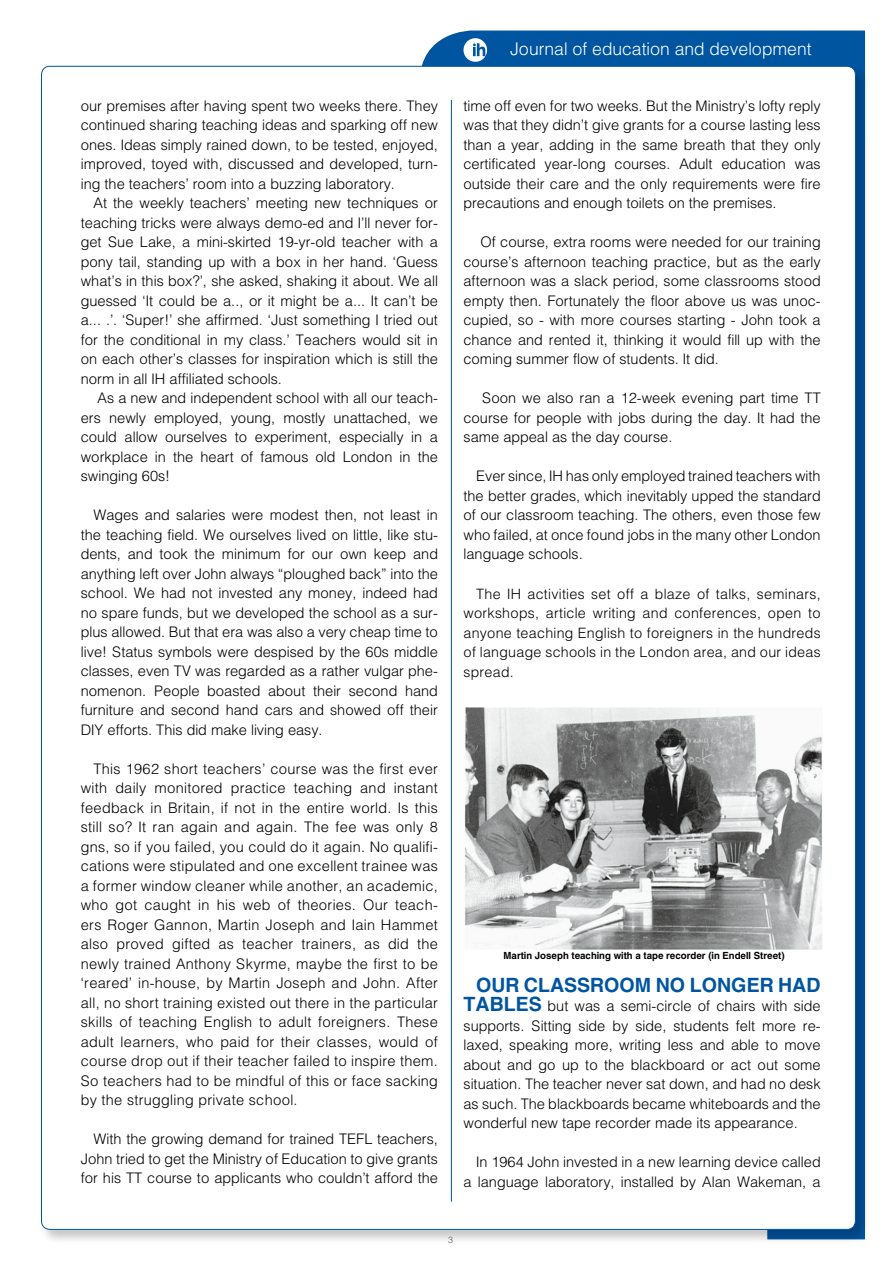
<style>
.page{position:relative;width:893px;height:1263px;background:#fff}
.page>*{position:absolute;margin:0;border:0;box-sizing:border-box;transform-origin:0 0}
.t1{font:700 19.5px "Helios";color:#0055a1}
.t2{font:300 17.55px "Helios";color:#fff}
.t3{font:300 14.55px/19.5px "Helios";color:#000;text-align:justify}
.t4{font:300 14.25px/19.5px "Helios";letter-spacing:.02em;color:#000;text-align:justify}
.t5{font:700 9.75px "Helios";color:#000}
.t6{font:300 9px "Helios";color:#616161}
.s1{font-weight:700;font-size:19.5px;color:#0055a1}
</style>
<div class="page">
<div style="left:422px;top:31px;width:443px;height:33px;background:#0055a1"></div>
<div style="left:39px;top:64px;width:831px;height:1180px;background:#000;opacity:.22"></div>
<div style="left:41px;top:66px;width:814px;height:1163px;background:#fff;border-radius:9px"></div>
<svg style="left:463px;top:38px;width:24px;height:24px"></svg>
<hr style="left:451px;top:100px;width:1px;height:1102px;background:#0055a1">
<img style="left:464px;top:708px;width:358px;height:241px">
<p class="t3" style="left:81px;top:96px;width:359px">our premises after having spent two weeks there. They continued sharing teaching ideas and sparking off new ones. Ideas simply rained down, to be tested, enjoyed, improved, toyed with, discussed and developed, turn&shy;ing the teachers’ room into a buzzing laboratory.</p>
<p class="t3" style="left:81px;top:193px;width:359px;text-indent:13px">At the weekly teachers’ meeting new techniques or teaching tricks were always demo-ed and I’ll never for&shy;get Sue Lake, a mini-skirted 19-yr-old teacher with a pony tail, standing up with a box in her hand. ‘Guess what’s in this box?’, she asked, shaking it about. We all guessed ‘It could be a.., or it might be a... It can’t be a... .’. ‘Super!’ she affirmed. ‘Just something I tried out for the conditional in my class.’ Teachers would sit in on each other’s classes for inspiration which is still the norm in all IH affiliated schools.</p>
<p class="t3" style="left:81px;top:388px;width:359px;text-indent:17px">As a new and independent school with all our teach&shy;ers newly employed, young, mostly unattached, we could allow ourselves to experiment, especially in a workplace in the heart of famous old London in the swinging 60s!</p>
<p class="t3" style="left:81px;top:505px;width:359px;text-indent:13px">Wages and salaries were modest then, not least in the teaching field. We ourselves lived on little, like stu&shy;dents, and took the minimum for our own keep and anything left over John always “ploughed back” into the school. We had not invested any money, indeed had no spare funds, but we developed the school as a sur&shy;plus allowed. But that era was also a very cheap time to live! Status symbols were despised by the 60s middle classes, even TV was regarded as a rather vulgar phe&shy;nomenon. People boasted about their second hand furniture and second hand cars and showed off their DIY efforts. This did make living easy.</p>
<p class="t3" style="left:81px;top:759px;width:359px;text-indent:13px">This 1962 short teachers’ course was the first ever with daily monitored practice teaching and instant feedback in Britain, if not in the entire world. Is this still so? It ran again and again. The fee was only 8 gns, so if you failed, you could do it again. No qualifi&shy;cations were stipulated and one excellent trainee was a former window cleaner while another, an academic, who got caught in his web of theories. Our teach&shy;ers Roger Gannon, Martin Joseph and Iain Hammet also proved gifted as teacher trainers, as did the newly trained Anthony Skyrme, maybe the first to be ‘reared’ in-house, by Martin Joseph and John. After all, no short training existed out there in the particular skills of teaching English to adult foreigners. These adult learners, who paid for their classes, would of course drop out if their teacher failed to inspire them.<br>So teachers had to be mindful of this or face sacking by the struggling private school.</p>
<p class="t3" style="left:81px;top:1129px;width:359px;text-indent:13px">With the growing demand for trained TEFL teachers, John tried to get the Ministry of Education to give grants for his TT course to applicants who couldn’t afford the</p>
<p class="t2" style="left:510px;top:39px;width:303px">Journal of education and development</p>
<p class="t3" style="left:463px;top:96px;width:359px">time off even for two weeks. But the Ministry’s lofty reply was that they didn’t give grants for a course lasting less than a year, adding in the same breath that they only certificated year-long courses. Adult education was outside their care and the only requirements were fire precautions and enough toilets on the premises.</p>
<p class="t3" style="left:463px;top:232px;width:359px;text-indent:17px">Of course, extra rooms were needed for our training course’s afternoon teaching practice, but as the early afternoon was a slack period, some classrooms stood empty then. Fortunately the floor above us was unoc&shy;cupied, so - with more courses starting - John took a chance and rented it, thinking it would fill up with the coming summer flow of students. It did.</p>
<p class="t3" style="left:463px;top:388px;width:359px;text-indent:19px">Soon we also ran a 12-week evening part time TT course for people with jobs during the day. It had the same appeal as the day course.</p>
<p class="t3" style="left:463px;top:466px;width:359px;text-indent:13px">Ever since, IH has only employed trained teachers with the better grades, which inevitably upped the standard of our classroom teaching. The others, even those few who failed, at once found jobs in the many other London language schools.</p>
<p class="t4" style="left:463px;top:583px;width:359px;text-indent:13px">The IH activities set off a blaze of talks, seminars, workshops, article writing and conferences, open to anyone teaching English to foreigners in the hundreds of language schools in the London area, and our ideas spread.</p>
<p class="t5" style="left:503px;top:950px;width:283px">Martin Joseph teaching with a tape recorder (in Endell Street)</p>
<h1 class="t1" style="left:476px;top:973px;width:346px">OUR CLASSROOM NO LONGER HAD</h1>
<p class="t3" style="left:463px;top:996px;width:359px"><span class="s1">TABLES</span> but was a semi-circle of chairs with side supports. Sitting side by side, students felt more re&shy;laxed, speaking more, writing less and able to move about and go up to the blackboard or act out some situation. The teacher never sat down, and had no desk as such. The blackboards became whiteboards and the wonderful new tape recorder made its appearance.</p>
<p class="t3" style="left:463px;top:1152px;width:359px;text-align:right">In 1964 John invested in a new learning device called<br>a language laboratory, installed by Alan Wakeman, a</p>
<p class="t6" style="left:448px;top:1234px;width:7px">3</p>
</div>
